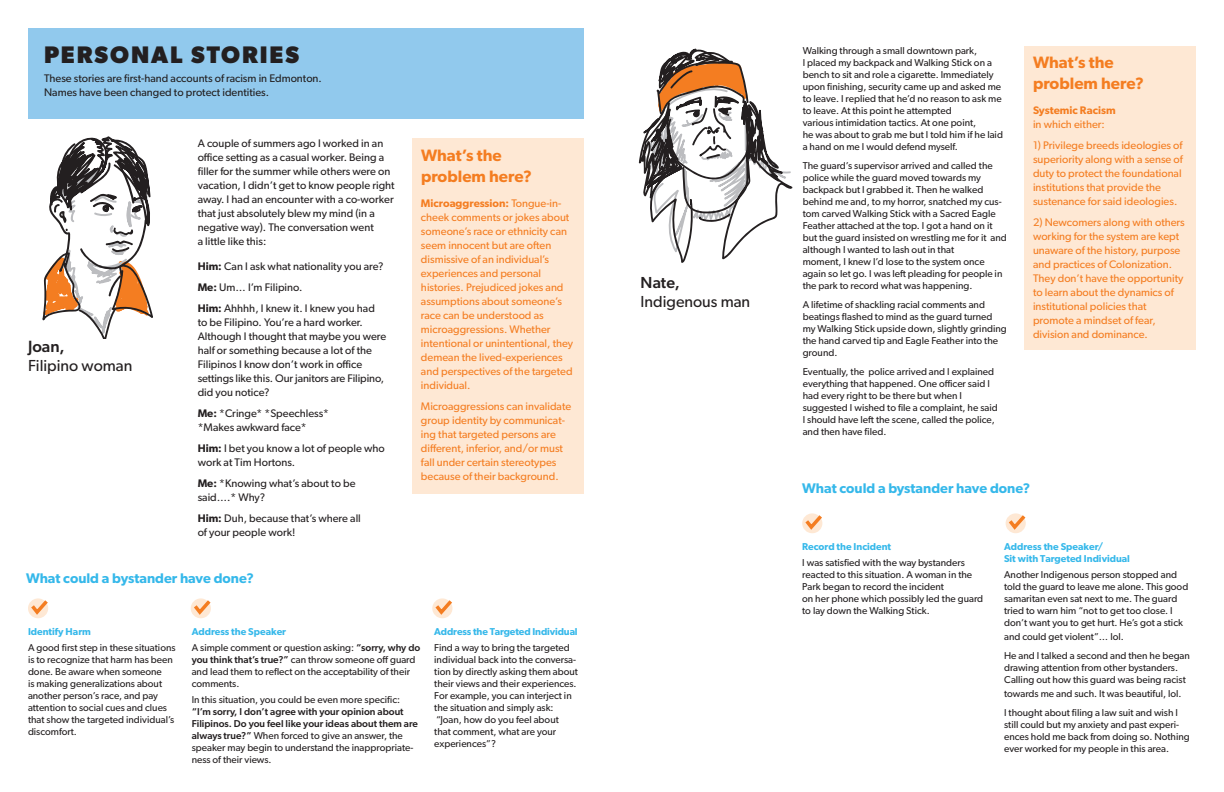
<style>
.page{position:relative;width:1224px;height:792px;background:#fff}
.page>*{position:absolute;margin:0;border:0;box-sizing:border-box;transform-origin:0 0}
.t1{font:700 24px "Gibson";letter-spacing:.08em;color:#231f20}
.SubHeader{font:600 16.5px/21px "Gibson";color:#f47d21}
.t2{font:500 16.4px "Gibson";color:#231f20}
.t3{font:16px/19.2px "Gibson";color:#231f20}
.SubHeader-2{font:600 14px "Gibson";color:#35b8ea}
.Body_Copy{font:11px/14px "Gibson";color:#f47d21}
.Body_Copy-2{font:11px/14px "Gibson";color:#231f20}
.Body_Copy-3{font:600 11px/14px "Gibson";color:#f47d21}
.Body_Copy-4{font:10px/12px "Gibson";color:#231f20}
.Body_Copy-5{font:600 10px/12px "Gibson";color:#35b8ea}
.s1{font-weight:600}
.s2{font-weight:600;color:#35b8ea}
.s3{font-weight:500}
.s4{font-weight:400}
</style>
<div class="page">
<div style="left:28px;top:28px;width:556px;height:90px;background:#91c9ed"></div>
<div style="left:412px;top:139px;width:172px;height:355px;background:#fee8d4"></div>
<div style="left:1024px;top:46px;width:172px;height:304px;background:#fee8d4"></div>
<svg style="left:639px;top:49px;width:154px;height:214px"></svg>
<svg style="left:42px;top:136px;width:111px;height:202px"></svg>
<svg style="left:28px;top:598px;width:20px;height:20px"></svg>
<svg style="left:190px;top:598px;width:21px;height:20px"></svg>
<svg style="left:432px;top:598px;width:21px;height:20px"></svg>
<svg style="left:802px;top:513px;width:21px;height:20px"></svg>
<svg style="left:1005px;top:513px;width:21px;height:20px"></svg>
<p class="t1" style="left:44px;top:40px;width:257px">PERSONAL STORIES</p>
<p class="Body_Copy-2" style="left:44px;top:71px;width:279px">These stories are first-hand accounts of racism in Edmonton.<br>Names have been changed to protect identities.</p>
<p class="t2" style="left:28px;top:337px;width:38px">Joan,</p>
<p class="t3" style="left:28px;top:356px;width:106px">Filipino woman</p>
<p class="Body_Copy-2" style="left:198px;top:136px;width:198px">A couple of summers ago I worked in an office setting as a casual worker. Being a filler for the summer while others were on vacation, I didn’t get to know people right away. I had an encounter with a co-worker that just absolutely blew my mind (in a negative way). The conversation went<br>a little like this:</p>
<p class="Body_Copy-2" style="left:198px;top:259px;width:188px"><span class="s1">Him:</span> Can I ask what nationality you are?</p>
<p class="Body_Copy-2" style="left:198px;top:280px;width:106px"><span class="s1">Me:</span> Um… I’m Filipino.</p>
<p class="Body_Copy-2" style="left:198px;top:301px;width:190px"><span class="s1">Him:</span> Ahhhh, I knew it. I knew you had to be Filipino. You’re a hard worker.<br>Although I thought that maybe you were half or something because a lot of the Filipinos I know don’t work in office settings like this. Our janitors are Filipino, did you notice?</p>
<p class="Body_Copy-2" style="left:198px;top:406px;width:133px"><span class="s1">Me:</span> *Cringe* *Speechless* *Makes awkward face*</p>
<p class="Body_Copy-2" style="left:198px;top:441px;width:189px"><span class="s1">Him:</span> I bet you know a lot of people who work at Tim Hortons.</p>
<p class="Body_Copy-2" style="left:198px;top:476px;width:159px"><span class="s1">Me:</span> *Knowing what’s about to be said….* Why?</p>
<p class="Body_Copy-2" style="left:198px;top:511px;width:165px"><span class="s1">Him:</span> Duh, because that’s where all of your people work!</p>
<p class="SubHeader-2" style="left:26px;top:570px;width:230px">What could a bystander have done?</p>
<p class="SubHeader" style="left:421px;top:144px;width:113px">What’s the problem here?</p>
<p class="Body_Copy" style="left:421px;top:196px;width:154px"><span class="s1">Microaggression:</span> Tongue-in&shy;cheek comments or jokes about someone’s race or ethnicity can seem innocent but are often dismissive of an individual’s experiences and personal histories. Prejudiced jokes and assumptions about someone’s race can be understood as microaggressions. Whether intentional or unintentional, they demean the lived-experiences and perspectives of the targeted individual.</p>
<p class="Body_Copy" style="left:421px;top:399px;width:152px">Microaggressions can invalidate group identity by communicat&shy;ing that targeted persons are different, inferior, and/or must fall under certain stereotypes because of their background.</p>
<p class="Body_Copy-4" style="left:28px;top:624px;width:149px;line-height:16px"><span class="s2">Identify Harm<br></span>A good first step in these situations</p>
<p class="Body_Copy-4" style="left:28px;top:654px;width:148px">is to recognize that harm has been done. Be aware when someone<br>is making generalizations about another person’s race, and pay attention to social cues and clues that show the targeted individual’s discomfort.</p>
<p class="Body_Copy-5" style="left:192px;top:625px;width:96px">Address the Speaker</p>
<p class="Body_Copy-4" style="left:192px;top:642px;width:230px">A simple comment or question asking: <span class="s3">“sorry, why do you think that’s true?”</span> can throw someone off guard and lead them to reflect on the acceptability of their comments.</p>
<p class="Body_Copy-4" style="left:192px;top:694px;width:228px">In this situation, you could be even more specific: <span class="s3">“I’m sorry, I don’t agree with your opinion about Filipinos. Do you feel like your ideas about them are always true?”</span> When forced to give an answer, the speaker may begin to understand the inappropriate&shy;ness of their views.</p>
<p class="Body_Copy-5" style="left:434px;top:626px;width:145px">Address the Targeted Individual</p>
<p class="Body_Copy-4" style="left:434px;top:642px;width:145px">Find a way to bring the targeted individual back into the conversa&shy;tion by directly asking them about their views and their experiences.<br>For example, you can interject in the situation and simply ask: “Joan, how do you feel about<br>that comment, what are your experiences”?</p>
<p class="t3" style="left:641px;top:272px;width:111px"><span class="s3">Nate,<br></span>Indigenous man</p>
<p class="Body_Copy-4" style="left:803px;top:45px;width:202px">Walking through a small downtown park,<br>I placed my backpack and Walking Stick on a bench to sit and role a cigarette. Immediately upon finishing, security came up and asked me to leave. I replied that he’d no reason to ask me to leave. At this point he attempted<br>various intimidation tactics. At one point,<br>he was about to grab me but I told him if he laid a hand on me I would defend myself.</p>
<p class="Body_Copy-4" style="left:803px;top:160px;width:206px">The guard’s supervisor arrived and called the police while the guard moved towards my backpack but I grabbed it. Then he walked behind me and, to my horror, snatched my cus&shy;tom carved Walking Stick with a Sacred Eagle Feather attached at the top. I got a hand on it but the guard insisted on wrestling me for it and although I wanted to lash out in that<br>moment, I knew I’d lose to the system once again so let go. I was left pleading for people in the park to record what was happening.</p>
<p class="Body_Copy-4" style="left:803px;top:299px;width:206px">A lifetime of shackling racial comments and beatings flashed to mind as the guard turned my Walking Stick upside down, slightly grinding the hand carved tip and Eagle Feather into the ground.</p>
<p class="Body_Copy-4" style="left:803px;top:366px;width:197px">Eventually, the police arrived and I explained everything that happened. One officer said I had every right to be there but when I suggested I wished to file a complaint, he said I should have left the scene, called the police, and then have filed.</p>
<p class="SubHeader" style="left:1033px;top:52px;width:113px">What’s the problem here?</p>
<p class="Body_Copy-3" style="left:1033px;top:103px;width:84px">Systemic Racism <span class="s4">in which either:</span></p>
<p class="Body_Copy" style="left:1033px;top:139px;width:151px">1) Privilege breeds ideologies of superiority along with a sense of duty to protect the foundational institutions that provide the sustenance for said ideologies.</p>
<p class="Body_Copy" style="left:1033px;top:216px;width:153px">2) Newcomers along with others working for the system are kept unaware of the history, purpose and practices of Colonization.<br>They don’t have the opportunity to learn about the dynamics of institutional policies that promote a mindset of fear, division and dominance.</p>
<p class="SubHeader-2" style="left:802px;top:480px;width:230px">What could a bystander have done?</p>
<p class="Body_Copy-4" style="left:802px;top:538px;width:164px;line-height:16px"><span class="s2">Record the Incident<br></span>I was satisfied with the way bystanders</p>
<p class="Body_Copy-4" style="left:802px;top:568px;width:183px">reacted to this situation. A woman in the Park began to record the incident<br>on her phone which possibly led the guard to lay down the Walking Stick.</p>
<p class="Body_Copy-5" style="left:1004px;top:540px;width:127px">Address the Speaker/<br>Sit with Targeted Individual</p>
<p class="Body_Copy-4" style="left:1004px;top:568px;width:186px">Another Indigenous person stopped and told the guard to leave me alone. This good samaritan even sat next to me. The guard tried to warn him “not to get too close. I don’t want you to get hurt. He’s got a stick</p>
<p class="Body_Copy-4" style="left:1004px;top:630px;width:121px">and could get violent”… lol.</p>
<p class="Body_Copy-4" style="left:1004px;top:649px;width:187px">He and I talked a second and then he began drawing attention from other bystanders.<br>Calling out how this guard was being racist</p>
<p class="Body_Copy-4" style="left:1004px;top:687px;width:179px">towards me and such. It was beautiful, lol.</p>
<p class="Body_Copy-4" style="left:1004px;top:706px;width:187px">I thought about filing a law suit and wish I still could but my anxiety and past experi&shy;ences hold me back from doing so. Nothing ever worked for my people in this area.</p>
</div>
